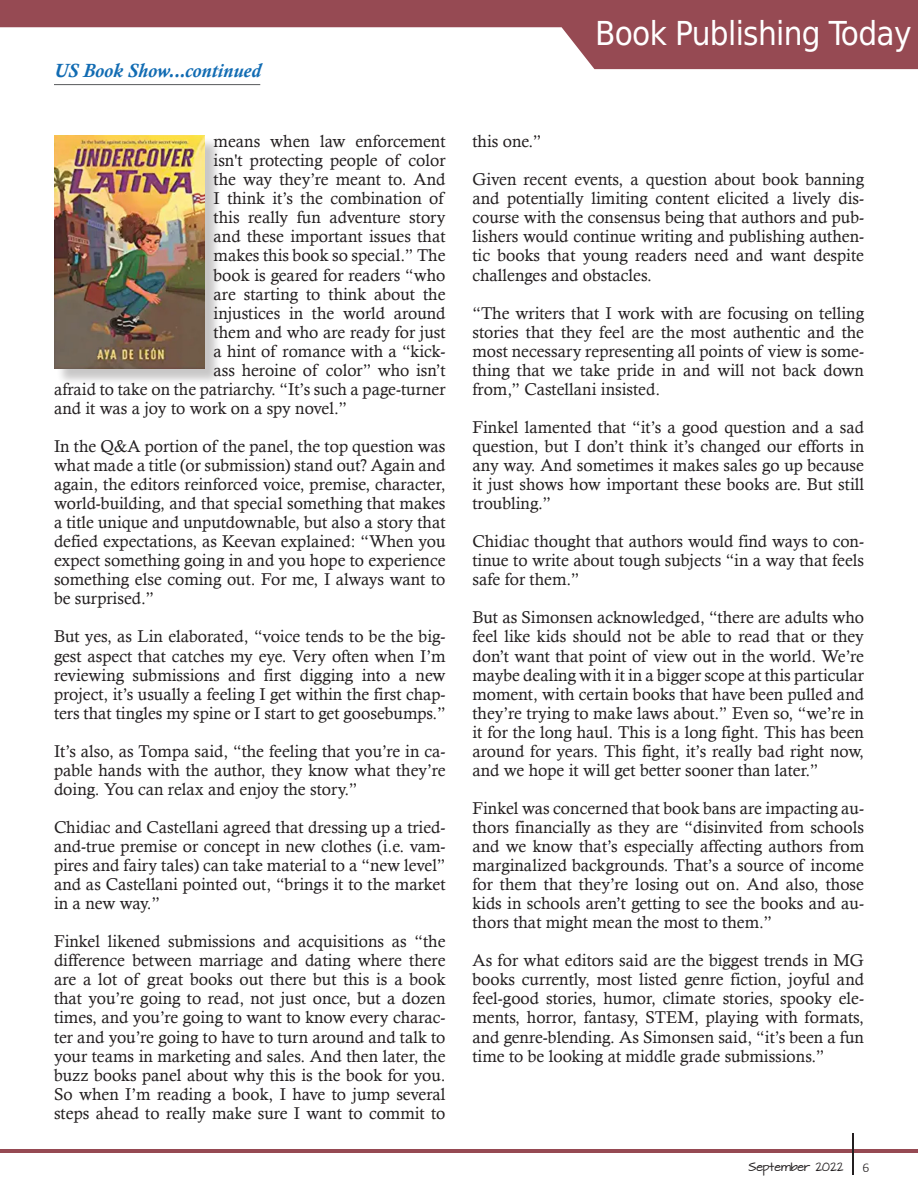
<style>
.page{position:relative;width:918px;height:1188px;background:#fff}
.page>*{position:absolute;margin:0;border:0;box-sizing:border-box;transform-origin:0 0}
.t1{font:33px "DejaVu Sans Condensed";letter-spacing:-.02em;color:#fff}
.t2{font:italic 700 19.5px "Calisto";color:#126cb3}
.t3{font:17.1px/19px "Calisto";color:#231f20;text-align:justify}
.t4{font:300 13.5px "Calibri";color:#231f20}
.t5{font:10.2px "Architects Daughter";color:#231f20}
</style>
<div class="page">
<hr style="left:0;top:1149px;width:918px;height:4px;background:#964a53">
<hr style="left:852px;top:1133px;width:2px;height:42px;background:#231f20">
<svg style="left:0;top:0;width:918px;height:69px;fill:#964a53"></svg>
<hr style="left:54px;top:84px;width:206px;height:1px;background:#57585a">
<div style="left:56px;top:137px;width:165px;height:249px;background:#231f20;opacity:.25"></div>
<img style="left:54px;top:135px;width:150px;height:233px">
<p class="t2" style="left:54px;top:59px;width:209px">US Book Show...continued</p>
<p class="t3" style="left:214px;top:132px;width:233px">means when law enforcement</p>
<p class="t3" style="left:214px;top:151px;width:233px">isn't protecting people of color</p>
<p class="t3" style="left:214px;top:170px;width:233px">the way they’re meant to. And</p>
<p class="t3" style="left:214px;top:189px;width:232px">I think it’s the combination of</p>
<p class="t3" style="left:214px;top:208px;width:233px">this really fun adventure story</p>
<p class="t3" style="left:214px;top:227px;width:233px">and these important issues that</p>
<p class="t3" style="left:214px;top:246px;width:233px">makes this book so special.” The</p>
<p class="t3" style="left:214px;top:265px;width:233px">book is geared for readers “who</p>
<p class="t3" style="left:214px;top:284px;width:233px">are starting to think about the</p>
<p class="t3" style="left:214px;top:303px;width:233px">injustices in the world around</p>
<p class="t3" style="left:214px;top:322px;width:233px">them and who are ready for just</p>
<p class="t3" style="left:214px;top:341px;width:233px">a hint of romance with a “kick-</p>
<p class="t3" style="left:214px;top:360px;width:233px">ass heroine of color” who isn’t</p>
<p class="t3" style="left:54px;top:379px;width:393px">afraid to take on the patriarchy. “It’s such a page-turner</p>
<p class="t3" style="left:54px;top:398px;width:295px">and it was a joy to work on a spy novel.”</p>
<p class="t3" style="left:54px;top:436px;width:393px">In the Q&amp;A portion of the panel, the top question was what made a title (or submission) stand out? Again and again, the editors reinforced voice, premise, character, world-building, and that special something that makes a title unique and unputdownable, but also a story that defied expectations, as Keevan explained: “When you expect something going in and you hope to experience something else coming out. For me, I always want to be surprised.”</p>
<p class="t3" style="left:54px;top:627px;width:393px">But yes, as Lin elaborated, “voice tends to be the big&shy;gest aspect that catches my eye. Very often when I’m reviewing submissions and first digging into a new project, it’s usually a feeling I get within the first chap&shy;ters that tingles my spine or I start to get goosebumps.”</p>
<p class="t3" style="left:54px;top:741px;width:393px">It’s also, as Tompa said, “the feeling that you’re in ca&shy;pable hands with the author, they know what they’re doing. You can relax and enjoy the story.”</p>
<p class="t3" style="left:54px;top:817px;width:393px">Chidiac and Castellani agreed that dressing up a tried&shy;and-true premise or concept in new clothes (i.e. vam&shy;pires and fairy tales) can take material to a “new level” and as Castellani pointed out, “brings it to the market in a new way.”</p>
<p class="t3" style="left:54px;top:932px;width:393px">Finkel likened submissions and acquisitions as “the difference between marriage and dating where there are a lot of great books out there but this is a book that you’re going to read, not just once, but a dozen times, and you’re going to want to know every charac&shy;ter and you’re going to have to turn around and talk to your teams in marketing and sales. And then later, the buzz books panel about why this is the book for you.<br>So when I’m reading a book, I have to jump several steps ahead to really make sure I want to commit to</p>
<p class="t1" style="left:595px;top:6px;width:318px">Book Publishing Today</p>
<p class="t3" style="left:472px;top:132px;width:71px">this one.”</p>
<p class="t3" style="left:472px;top:170px;width:393px">Given recent events, a question about book banning and potentially limiting content elicited a lively dis&shy;course with the consensus being that authors and pub&shy;lishers would continue writing and publishing authen&shy;tic books that young readers need and want despite challenges and obstacles.</p>
<p class="t3" style="left:472px;top:303px;width:393px">“The writers that I work with are focusing on telling stories that they feel are the most authentic and the most necessary representing all points of view is some&shy;thing that we take pride in and will not back down from,” Castellani insisted.</p>
<p class="t3" style="left:472px;top:417px;width:393px">Finkel lamented that “it’s a good question and a sad question, but I don’t think it’s changed our efforts in any way. And sometimes it makes sales go up because it just shows how important these books are. But still troubling.”</p>
<p class="t3" style="left:472px;top:532px;width:393px">Chidiac thought that authors would find ways to con&shy;tinue to write about tough subjects “in a way that feels safe for them.”</p>
<p class="t3" style="left:472px;top:608px;width:393px">But as Simonsen acknowledged, “there are adults who feel like kids should not be able to read that or they don’t want that point of view out in the world. We’re maybe dealing with it in a bigger scope at this particular moment, with certain books that have been pulled and they’re trying to make laws about.” Even so, “we’re in it for the long haul. This is a long fight. This has been around for years. This fight, it’s really bad right now, and we hope it will get better sooner than later.”</p>
<p class="t3" style="left:472px;top:798px;width:393px">Finkel was concerned that book bans are impacting au&shy;thors financially as they are “disinvited from schools and we know that’s especially affecting authors from marginalized backgrounds. That’s a source of income for them that they’re losing out on. And also, those kids in schools aren’t getting to see the books and au&shy;thors that might mean the most to them.”</p>
<p class="t3" style="left:472px;top:951px;width:393px">As for what editors said are the biggest trends in MG books currently, most listed genre fiction, joyful and feel-good stories, humor, climate stories, spooky ele&shy;ments, horror, fantasy, STEM, playing with formats, and genre-blending. As Simonsen said, “it’s been a fun time to be looking at middle grade submissions.”</p>
<p class="t5" style="left:749px;top:1159px;width:97px">September 2022</p>
<p class="t4" style="left:862px;top:1159px;width:8px">6</p>
</div>
